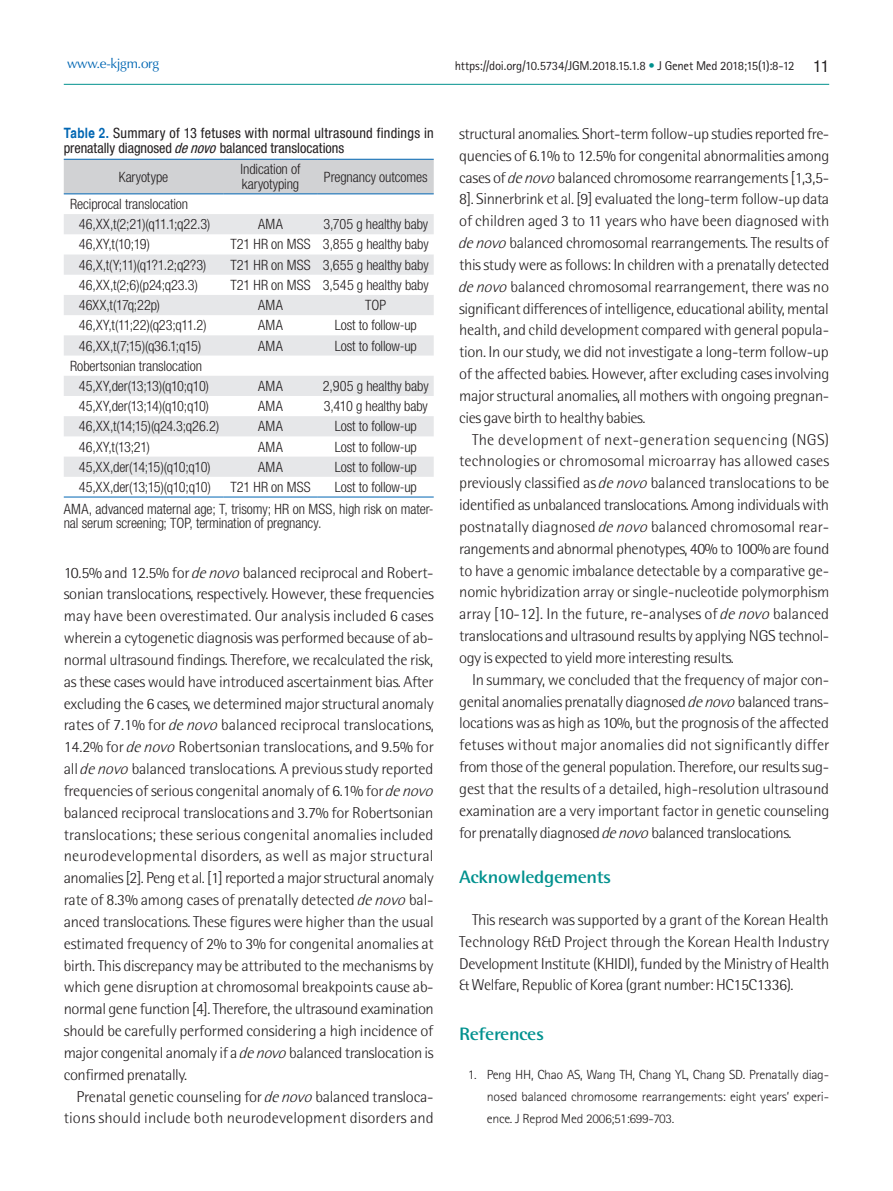
<style>
.page{position:relative;width:893px;height:1191px;background:#fff}
.page>*{position:absolute;margin:0;border:0;box-sizing:border-box;transform-origin:0 0}
.서론{font:700 18px "Rotis Semi Sans Std";letter-spacing:-.02em;color:#00918e;scale:1.1 1}
.바탕글{font:300 15.75px/21.8px "Rotis Semi Sans Std";letter-spacing:-.015em;color:#231f20;text-align:justify;scale:1.05 1}
.표-내용{font:300 condensed 14.25px "Helvetica Neue";letter-spacing:-.005em;color:#231f20}
.표-설명{font:300 condensed 14.25px/14.4px "Helvetica Neue";letter-spacing:-.005em;color:#231f20}
.표그림제목{font:condensed 14.25px/15px "Helvetica Neue";letter-spacing:.01em;color:#231f20}
.표-내용-2{font:300 condensed 14.25px "Helvetica Neue";letter-spacing:-.025em;color:#231f20}
.표-항목{font:300 condensed 14.25px/14.4px "Helvetica Neue";letter-spacing:-.005em;color:#231f20}
.t1{font:13.5px "Optima LT Std";letter-spacing:-.025em;color:#0166b3}
.t2{font:300 13.2px/21.8px "Rotis Sans Serif Std";letter-spacing:-.015em;color:#231f20;text-align:justify;scale:1.05 1}
.t3{font:12.75px "Rotis Sans Serif Std";letter-spacing:-.02em;color:#231f20}
.s1{color:#00918e}
.s2{font-family:"Helvetica Neue";font-stretch:condensed;font-size:16.5px}
.s3{font-family:"Helvetica";font-weight:700;color:#0166b3}
.s4{font-style:italic}
</style>
<div class="page">
<hr style="left:64px;top:84px;width:765px;height:1px;background:#00918e">
<div style="left:64px;top:160px;width:370px;height:34px;background:#d1d2d4"></div>
<svg style="left:64px;top:214px;width:370px;height:263px;fill:#e6e7e9"></svg>
<hr style="left:64px;top:159px;width:159px;height:1px;background:#0166b3">
<hr style="left:223px;top:159px;width:95px;height:1px;background:#0166b3">
<hr style="left:318px;top:159px;width:116px;height:1px;background:#0166b3">
<hr style="left:64px;top:194px;width:159px;height:1px;background:#0166b3">
<hr style="left:223px;top:194px;width:95px;height:1px;background:#0166b3">
<hr style="left:318px;top:194px;width:116px;height:1px;background:#0166b3">
<hr style="left:64px;top:497px;width:159px;height:1px;background:#0166b3">
<hr style="left:223px;top:497px;width:95px;height:1px;background:#0166b3">
<hr style="left:318px;top:497px;width:116px;height:1px;background:#0166b3">
<p class="t1" style="left:67px;top:56px;width:94px">www.e-kjgm.org</p>
<p class="t3" style="left:455px;top:58px;width:376px">https://doi.org/10.5734/JGM.2018.15.1.8 <span class="s1">•</span> J Genet Med 2018;15(1):8-12 <span class="s2">11</span></p>
<p class="표그림제목" style="left:64px;top:125px;width:371px"><span class="s3">Table 2.</span> Summary of 13 fetuses with normal ultrasound findings in prenatally diagnosed <span class="s4">denovo</span> balanced translocations</p>
<p class="표-항목" style="left:119px;top:169px;width:51px">Karyotype</p>
<p class="표-항목" style="left:241px;top:162px;width:61px">Indication of karyotyping</p>
<p class="표-항목" style="left:324px;top:169px;width:105px">Pregnancy outcomes</p>
<p class="표-내용" style="left:70px;top:196px;width:120px">Reciprocal translocation</p>
<p class="표-내용" style="left:79px;top:216px;width:133px">46,XX,t(2;21)(q11.1;q22.3)</p>
<p class="표-내용" style="left:258px;top:216px;width:26px">AMA</p>
<p class="표-내용" style="left:323px;top:216px;width:106px">3,705 g healthy baby</p>
<p class="표-내용" style="left:79px;top:236px;width:73px">46,XY,t(10;19)</p>
<p class="표-내용" style="left:230px;top:236px;width:82px">T21 HR on MSS</p>
<p class="표-내용" style="left:323px;top:236px;width:107px">3,855 g healthy baby</p>
<p class="표-내용" style="left:79px;top:256px;width:129px">46,X,t(Y;11)(q1?1.2;q2?3)</p>
<p class="표-내용" style="left:230px;top:256px;width:82px">T21 HR on MSS</p>
<p class="표-내용" style="left:323px;top:256px;width:107px">3,655 g healthy baby</p>
<p class="표-내용" style="left:79px;top:277px;width:121px">46,XX,t(2;6)(p24;q23.3)</p>
<p class="표-내용" style="left:230px;top:277px;width:82px">T21 HR on MSS</p>
<p class="표-내용" style="left:323px;top:277px;width:107px">3,545 g healthy baby</p>
<p class="표-내용" style="left:79px;top:297px;width:83px">46XX,t(17q;22p)</p>
<p class="표-내용" style="left:258px;top:297px;width:26px">AMA</p>
<p class="표-내용" style="left:365px;top:297px;width:23px">TOP</p>
<p class="표-내용" style="left:79px;top:317px;width:129px">46,XY,t(11;22)(q23;q11.2)</p>
<p class="표-내용" style="left:258px;top:317px;width:26px">AMA</p>
<p class="표-내용" style="left:335px;top:317px;width:84px">Lost to follow-up</p>
<p class="표-내용" style="left:79px;top:337px;width:124px">46,XX,t(7;15)(q36.1;q15)</p>
<p class="표-내용" style="left:258px;top:337px;width:26px">AMA</p>
<p class="표-내용" style="left:335px;top:337px;width:84px">Lost to follow-up</p>
<p class="표-내용" style="left:70px;top:357px;width:133px">Robertsonian translocation</p>
<p class="표-내용-2" style="left:79px;top:378px;width:132px">45,XY,der(13;13)(q10;q10)</p>
<p class="표-내용" style="left:258px;top:378px;width:26px">AMA</p>
<p class="표-내용" style="left:323px;top:378px;width:107px">2,905 g healthy baby</p>
<p class="표-내용-2" style="left:79px;top:398px;width:132px">45,XY,der(13;14)(q10;q10)</p>
<p class="표-내용" style="left:258px;top:398px;width:26px">AMA</p>
<p class="표-내용" style="left:324px;top:398px;width:105px">3,410 g healthy baby</p>
<p class="표-내용" style="left:79px;top:418px;width:142px">46,XX,t(14;15)(q24.3;q26.2)</p>
<p class="표-내용" style="left:258px;top:418px;width:26px">AMA</p>
<p class="표-내용" style="left:335px;top:418px;width:84px">Lost to follow-up</p>
<p class="표-내용" style="left:79px;top:438px;width:73px">46,XY,t(13;21)</p>
<p class="표-내용" style="left:258px;top:438px;width:26px">AMA</p>
<p class="표-내용" style="left:335px;top:438px;width:84px">Lost to follow-up</p>
<p class="표-내용-2" style="left:79px;top:458px;width:134px">45,XX,der(14;15)(q10;q10)</p>
<p class="표-내용" style="left:258px;top:458px;width:26px">AMA</p>
<p class="표-내용" style="left:335px;top:458px;width:84px">Lost to follow-up</p>
<p class="표-내용-2" style="left:79px;top:479px;width:134px">45,XX,der(13;15)(q10;q10)</p>
<p class="표-내용" style="left:230px;top:479px;width:82px">T21 HR on MSS</p>
<p class="표-내용" style="left:335px;top:479px;width:84px">Lost to follow-up</p>
<p class="표-설명" style="left:64px;top:501px;width:371px">AMA, advanced maternal age; T, trisomy; HR on MSS, high risk on mater&shy;nal serum screening; TOP, termination of pregnancy.</p>
<p class="바탕글" style="left:64px;top:561px;width:357px;text-align:left">10.5% and 12.5% for <span class="s4">denovo</span> balanced reciprocal and Robert&shy;sonian translocations, respectively. However, these frequencies may have been overestimated. Our analysis included 6 cases wherein a cytogenetic diagnosis was performed because of ab&shy;normal ultrasound findings. Therefore, we recalculated the risk, as these cases would have introduced ascertainment bias. After excluding the 6 cases, we determined major structural anomaly rates of 7.1% for <span class="s4">denovo</span> balanced reciprocal translocations, 14.2% for <span class="s4">denovo</span> Robertsonian translocations, and 9.5% for all <span class="s4">denovo</span> balanced translocations. A previous study reported frequencies of serious congenital anomaly of 6.1% for <span class="s4">denovo </span>balanced reciprocal translocations and 3.7% for Robertsonian translocations; these serious congenital anomalies included neurodevelopmental disorders, as well as major structural anomalies [2]. Peng et al. [1] reported a major structural anomaly rate of 8.3% among cases of prenatally detected <span class="s4">denovo</span> bal&shy;anced translocations. These figures were higher than the usual estimated frequency of 2% to 3% for congenital anomalies at birth. This discrepancy may be attributed to the mechanisms by which gene disruption at chromosomal breakpoints cause ab&shy;normal gene function [4]. Therefore, the ultrasound examination should be carefully performed considering a high incidence of major congenital anomaly if a <span class="s4">denovo</span> balanced translocation is confirmed prenatally.</p>
<p class="바탕글" style="left:64px;top:1085px;width:354px;text-align:right">Prenatal genetic counseling for <span class="s4">denovo</span> balanced transloca&shy;tions should include both neurodevelopment disorders and</p>
<p class="바탕글" style="left:458px;top:123px;width:355px">structural anomalies. Short-term follow-up studies reported fre&shy;quencies of 6.1% to 12.5% for congenital abnormalities among cases of <span class="s4">denovo</span> balanced chromosome rearrangements [1,3,5- 8]. Sinnerbrink et al. [9] evaluated the long-term follow-up data of children aged 3 to 11 years who have been diagnosed with <span class="s4">denovo</span> balanced chromosomal rearrangements. The results of this study were as follows: In children with a prenatally detected <span class="s4">denovo</span> balanced chromosomal rearrangement, there was no significant differences of intelligence, educational ability, mental health, and child development compared with general popula&shy;tion. In our study, we did not investigate a long-term follow-up of the affected babies. However, after excluding cases involving major structural anomalies, all mothers with ongoing pregnan&shy;cies gave birth to healthy babies.</p>
<p class="바탕글" style="left:459px;top:428px;width:354px;text-indent:13px">The development of next-generation sequencing (NGS) technologies or chromosomal microarray has allowed cases previously classified as <span class="s4">denovo</span> balanced translocations to be identified as unbalanced translocations. Among individuals with postnatally diagnosed <span class="s4">denovo</span> balanced chromosomal rear&shy;rangements and abnormal phenotypes, 40% to 100% are found to have a genomic imbalance detectable by a comparative ge&shy;nomic hybridization array or single-nucleotide polymorphism array [10-12]. In the future, re-analyses of <span class="s4">denovo</span> balanced translocations and ultrasound results by applying NGS technol&shy;ogy is expected to yield more interesting results.</p>
<p class="바탕글" style="left:459px;top:668px;width:354px;text-indent:13px">In summary, we concluded that the frequency of major con&shy;genital anomalies prenatally diagnosed <span class="s4">denovo</span> balanced trans&shy;locations was as high as 10%, but the prognosis of the affected fetuses without major anomalies did not significantly differ from those of the general population. Therefore, our results sug&shy;gest that the results of a detailed, high-resolution ultrasound examination are a very important factor in genetic counseling for prenatally diagnosed <span class="s4">denovo</span> balanced translocations.</p>
<p class="서론" style="left:459px;top:866px;width:140px">Acknowledgements</p>
<p class="바탕글" style="left:459px;top:908px;width:354px;text-indent:13px">This research was supported by a grant of the Korean Health Technology R&amp;D Project through the Korean Health Industry Development Institute (KHIDI), funded by the Ministry of Health &amp; Welfare, Republic of Korea (grant number: HC15C1336).</p>
<p class="서론" style="left:459px;top:1022px;width:79px">References</p>
<p class="t2" style="left:487px;top:1063px;width:327px;text-indent:-19px">1. Peng HH, Chao AS, Wang TH, Chang YL, Chang SD. Prenatally diag&shy;nosed balanced chromosome rearrangements: eight years’ experi&shy;ence. J Reprod Med 2006;51:699-703.</p>
</div>
